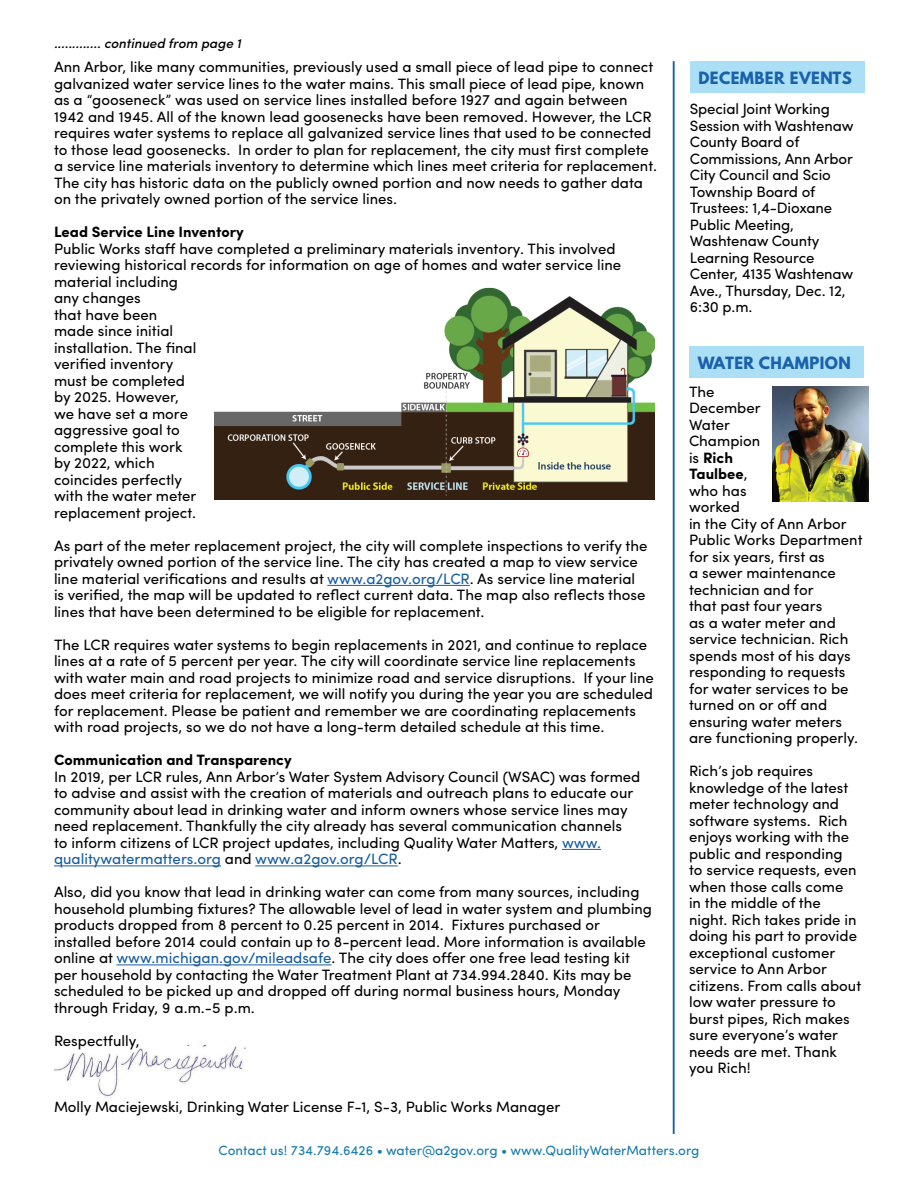
<style>
.page{position:relative;width:918px;height:1188px;background:#fff}
.page>*{position:absolute;margin:0;border:0;box-sizing:border-box;transform-origin:0 0}
.t1{font:15px/16.5px "Sofia Pro";color:#000}
.t2{font:700 15px "Sofia Pro";color:#000}
.t3{font:700 15px "League Spartan";letter-spacing:.03em;color:#1a61ac}
.t4{font:13.5px "Sofia Pro";color:#177bac}
.t5{font:italic 500 13.5px "Sofia Pro";color:#000}
.s1{color:#175d9e}
.s2{font-weight:700}
</style>
<div class="page">
<img style="left:54px;top:1044px;width:192px;height:54px">
<hr style="left:327px;top:585px;width:143px;height:1px;background:#175d9e">
<hr style="left:562px;top:849px;width:39px;height:1px;background:#175d9e">
<hr style="left:54px;top:866px;width:167px;height:1px;background:#175d9e">
<hr style="left:255px;top:866px;width:143px;height:1px;background:#175d9e">
<hr style="left:116px;top:965px;width:216px;height:1px;background:#175d9e">
<hr style="left:673px;top:61px;width:2px;height:1073px;background:#1361ac">
<img style="left:214px;top:287px;width:441px;height:213px">
<div style="left:689px;top:346px;width:175px;height:31px;background:#abdff6"></div>
<img style="left:772px;top:386px;width:96px;height:115px">
<div style="left:690px;top:62px;width:175px;height:31px;background:#abdff6"></div>
<p class="t5" style="left:54px;top:33px;width:189px">............. continued from page 1</p>
<p class="t1" style="left:54px;top:58px;width:605px">Ann Arbor, like many communities, previously used a small piece of lead pipe to connect galvanized water service lines to the water mains. This small piece of lead pipe, known as a “gooseneck” was used on service lines installed before 1927 and again between 1942 and 1945. All of the known lead goosenecks have been removed. However, the LCR requires water systems to replace all galvanized service lines that used to be connected to those lead goosenecks. In order to plan for replacement, the city must first complete a service line materials inventory to determine which lines meet criteria for replacement.<br>The city has historic data on the publicly owned portion and now needs to gather data on the privately owned portion of the service lines.</p>
<p class="t2" style="left:54px;top:221px;width:191px">Lead Service Line Inventory</p>
<p class="t1" style="left:54px;top:239px;width:569px">Public Works staff have completed a preliminary materials inventory. This involved reviewing historical records for information on age of homes and water service line material including<br>any changes<br>that have been<br>made since initial<br>installation. The final<br>verified inventory<br>must be completed<br>by 2025. However,<br>we have set a more<br>aggressive goal to<br>complete this work<br>by 2022, which<br>coincides perfectly<br>with the water meter<br>replacement project.</p>
<p class="t1" style="left:54px;top:536px;width:595px">As part of the meter replacement project, the city will complete inspections to verify the privately owned portion of the service line. The city has created a map to view service line material verifications and results at <span class="s1">www.a2gov.org/LCR</span>. As service line material is verified, the map will be updated to reflect current data. The map also reflects those lines that have been determined to be eligible for replacement.</p>
<p class="t1" style="left:54px;top:635px;width:601px">The LCR requires water systems to begin replacements in 2021, and continue to replace lines at a rate of 5 percent per year. The city will coordinate service line replacements with water main and road projects to minimize road and service disruptions. If your line does meet criteria for replacement, we will notify you during the year you are scheduled for replacement. Please be patient and remember we are coordinating replacements with road projects, so we do not have a long-term detailed schedule at this time.</p>
<p class="t2" style="left:54px;top:749px;width:239px">Communication and Transparency</p>
<p class="t1" style="left:54px;top:767px;width:588px">In 2019, per LCR rules, Ann Arbor’s Water System Advisory Council (WSAC) was formed to advise and assist with the creation of materials and outreach plans to educate our community about lead in drinking water and inform owners whose service lines may need replacement. Thankfully the city already has several communication channels<br>to inform citizens of LCR project updates, including Quality Water Matters, <span class="s1">www. qualitywatermatters.org</span> and <span class="s1">www.a2gov.org/LCR</span>.</p>
<p class="t1" style="left:54px;top:883px;width:600px">Also, did you know that lead in drinking water can come from many sources, including household plumbing fixtures? The allowable level of lead in water system and plumbing products dropped from 8 percent to 0.25 percent in 2014. Fixtures purchased or installed before 2014 could contain up to 8-percent lead. More information is available online at <span class="s1">www.michigan.gov/mileadsafe</span>. The city does offer one free lead testing kit per household by contacting the Water Treatment Plant at 734.994.2840. Kits may be scheduled to be picked up and dropped off during normal business hours, Monday through Friday, 9 a.m.-5 p.m.</p>
<p class="t1" style="left:54px;top:1031px;width:87px">Respectfully,</p>
<p class="t1" style="left:54px;top:1097px;width:508px">Molly Maciejewski, Drinking Water License F-1, S-3, Public Works Manager</p>
<p class="t3" style="left:698px;top:66px;width:155px">DECEMBER EVENTS</p>
<p class="t1" style="left:690px;top:100px;width:165px">Special Joint Working<br>Session with Washtenaw<br>County Board of<br>Commissions, Ann Arbor<br>City Council and Scio<br>Township Board of<br>Trustees: 1,4-Dioxane<br>Public Meeting,<br>Washtenaw County<br>Learning Resource<br>Center, 4135 Washtenaw<br>Ave., Thursday, Dec. 12,<br>6:30 p.m.</p>
<p class="t3" style="left:698px;top:351px;width:155px">WATER CHAMPION</p>
<p class="t1" style="left:689px;top:382px;width:175px">The<br>December<br>Water<br>Champion<br>is <span class="s2">Rich<br>Taulbee</span>,<br>who has<br>worked<br>in the City of Ann Arbor<br>Public Works Department for six years, first as<br>a sewer maintenance technician and for<br>that past four years<br>as a water meter and service technician. Rich spends most of his days responding to requests for water services to be turned on or off and ensuring water meters are functioning properly.</p>
<p class="t1" style="left:689px;top:762px;width:174px">Rich’s job requires knowledge of the latest meter technology and software systems. Rich enjoys working with the public and responding<br>to service requests, even when those calls come<br>in the middle of the night. Rich takes pride in doing his part to provide exceptional customer service to Ann Arbor citizens. From calls about low water pressure to burst pipes, Rich makes sure everyone’s water needs are met. Thank you Rich!</p>
<p class="t4" style="left:218px;top:1140px;width:483px">Contact us! 734.794.6426 • water@a2gov.org • www.QualityWaterMatters.org</p>
</div>
